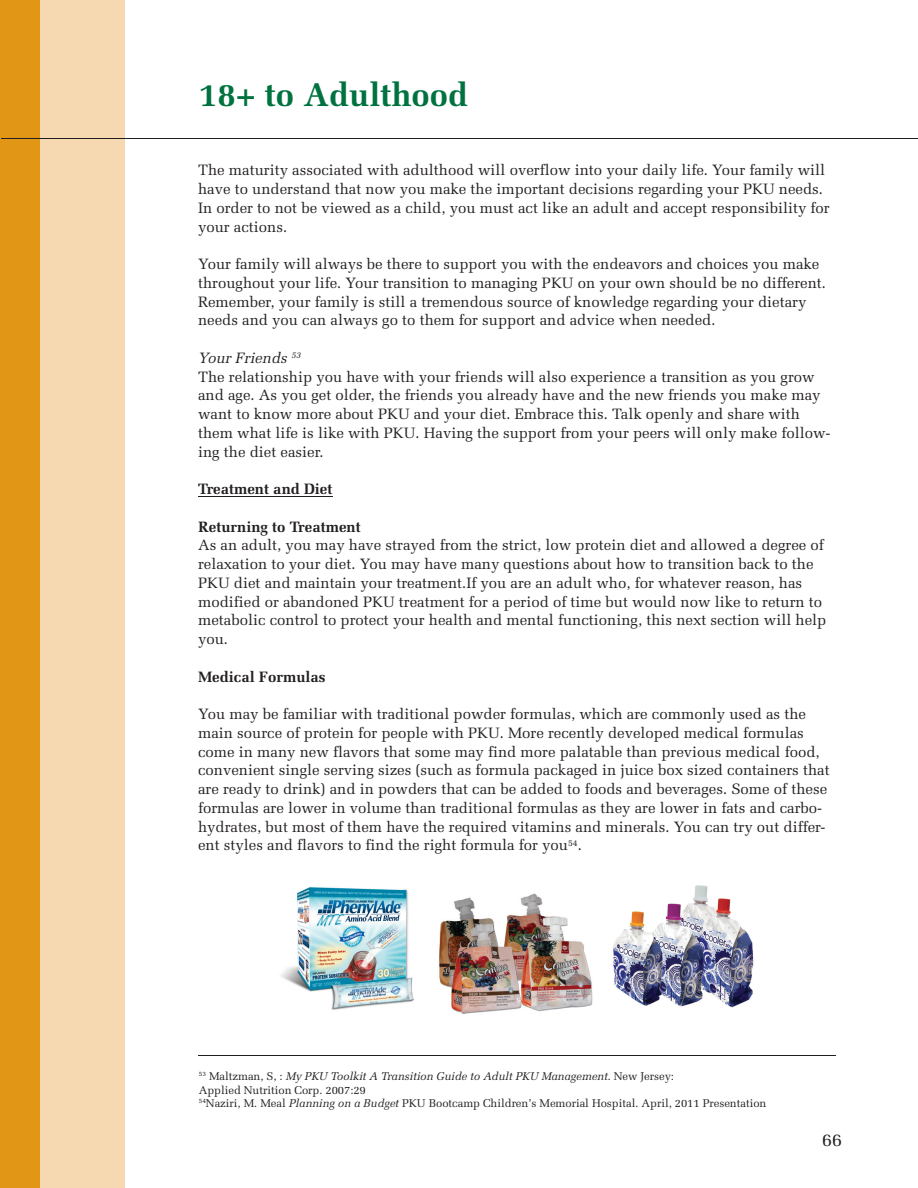
<style>
.page{position:relative;width:918px;height:1188px;background:#fff}
.page>*{position:absolute;margin:0;border:0;box-sizing:border-box;transform-origin:0 0}
.t1{font:700 33px "Melior LT Std";color:#007240}
.t2{font:18px "Melior";color:#231f20}
.t3{font:15px/18.8px "Melior";color:#231f20}
.t4{font:700 15px "Melior LT Std";color:#231f20}
.t5{font:11.25px/13.5px "Melior";letter-spacing:-.005em;color:#231f20}
.s1{font-style:italic}
</style>
<div class="page">
<div style="left:0;top:0;width:40px;height:1188px;background:#e29616"></div>
<div style="left:40px;top:0;width:85px;height:1188px;background:#f6d9b1"></div>
<hr style="left:2px;top:138px;width:916px;height:1px;background:#231f20">
<hr style="left:198px;top:496px;width:134px;height:1px;background:#231f20">
<hr style="left:198px;top:1055px;width:638px;height:1px;background:#231f20">
<img style="left:281px;top:887px;width:133px;height:123px">
<img style="left:439px;top:893px;width:154px;height:121px">
<img style="left:613px;top:885px;width:141px;height:123px">
<h1 class="t1" style="left:199px;top:74px;width:271px">18+ to Adulthood</h1>
<p class="t3" style="left:198px;top:161px;width:633px">The maturity associated with adulthood will overflow into your daily life. Your family will have to understand that now you make the important decisions regarding your PKU needs.<br>In order to not be viewed as a child, you must act like an adult and accept responsibility for your actions.</p>
<p class="t3" style="left:198px;top:255px;width:630px">Your family will always be there to support you with the endeavors and choices you make throughout your life. Your transition to managing PKU on your own should be no different.<br>Remember, your family is still a tremendous source of knowledge regarding your dietary needs and you can always go to them for support and advice when needed.</p>
<p class="t3" style="left:198px;top:348px;width:634px"><span class="s1">Your Friends</span> <sup>53<br></sup>The relationship you have with your friends will also experience a transition as you grow and age. As you get older, the friends you already have and the new friends you make may want to know more about PKU and your diet. Embrace this. Talk openly and share with them what life is like with PKU. Having the support from your peers will only make follow&shy;ing the diet easier.</p>
<p class="t4" style="left:198px;top:480px;width:136px">Treatment and Diet</p>
<p class="t4" style="left:198px;top:518px;width:164px">Returning to Treatment</p>
<p class="t3" style="left:198px;top:536px;width:630px">As an adult, you may have strayed from the strict, low protein diet and allowed a degree of relaxation to your diet. You may have many questions about how to transition back to the PKU diet and maintain your treatment.If you are an adult who, for whatever reason, has modified or abandoned PKU treatment for a period of time but would now like to return to metabolic control to protect your health and mental functioning, this next section will help you.</p>
<p class="t4" style="left:198px;top:668px;width:129px">Medical Formulas</p>
<p class="t3" style="left:198px;top:705px;width:633px">You may be familiar with traditional powder formulas, which are commonly used as the main source of protein for people with PKU. More recently developed medical formulas come in many new flavors that some may find more palatable than previous medical food, convenient single serving sizes (such as formula packaged in juice box sized containers that are ready to drink) and in powders that can be added to foods and beverages. Some of these formulas are lower in volume than traditional formulas as they are lower in fats and carbo&shy;hydrates, but most of them have the required vitamins and minerals. You can try out differ&shy;ent styles and flavors to find the right formula for you<sup>54</sup>.</p>
<p class="t5" style="left:199px;top:1069px;width:569px"><sup>53</sup> Maltzman, S, : <span class="s1">My PKU Toolkit A Transition Guide to Adult PKU Management</span>. New Jersey:<br>Applied Nutrition Corp. 2007:29<br><sup>54</sup>Naziri, M. Meal <span class="s1">Planning on a Budget</span> PKU Bootcamp Children’s Memorial Hospital. April, 2011 Presentation</p>
<p class="t2" style="left:822px;top:1128px;width:22px">66</p>
</div>
